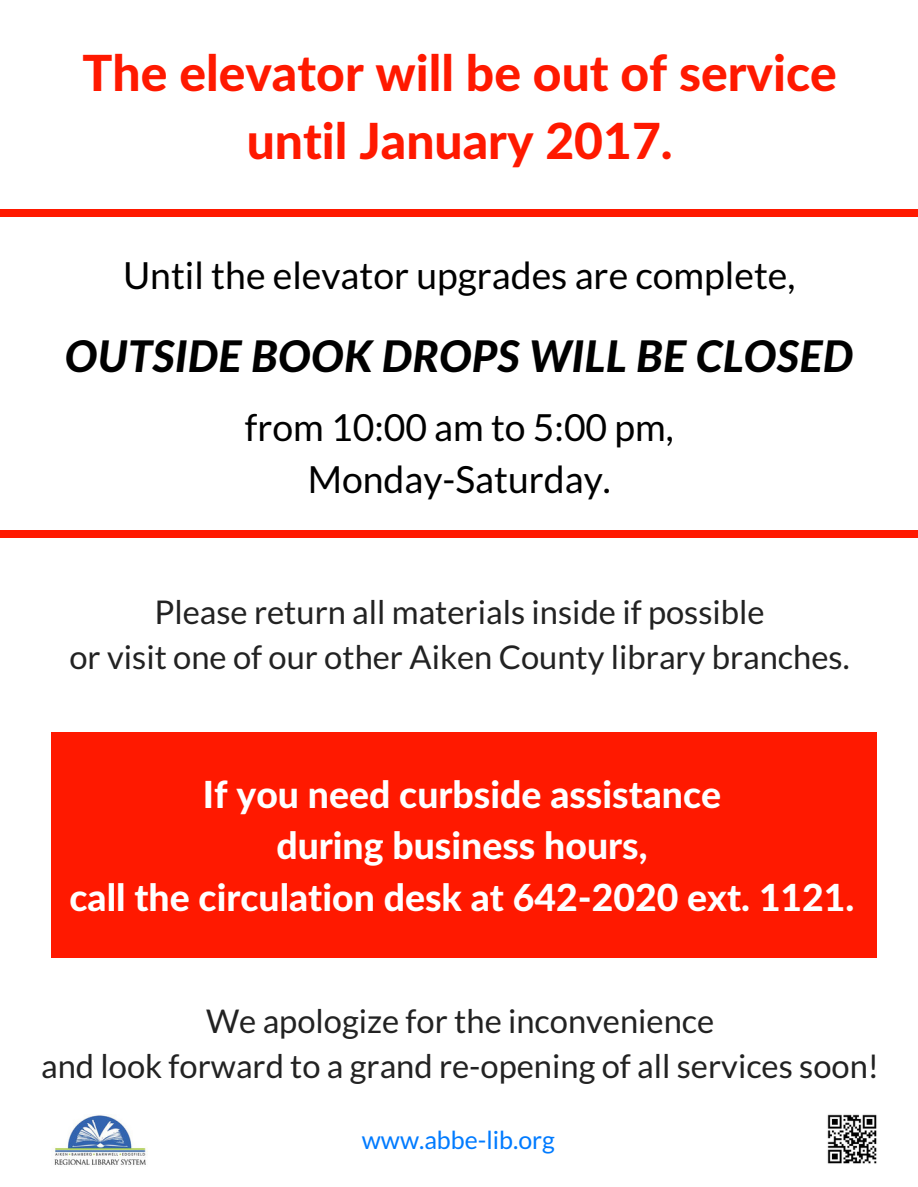
<style>
.page{position:relative;width:918px;height:1187px;background:#fff}
.page>*{position:absolute;margin:0;border:0;box-sizing:border-box;transform-origin:0 0}
.t1{font:800 49.8px/68.7px "Lato";color:#ff1900;text-align:center}
.t2{font:italic 800 43.65px "Lato";color:#000}
.t3{font:800 37.35px/51.8px "Lato";color:#fff;text-align:center}
.t4{font:37.35px/51.8px "Lato";color:#000;text-align:center}
.t5{font:32.7px/45px "Lato";color:#222;text-align:center}
.t6{font:24.9px "Lato";color:#007bff}
</style>
<div class="page">
<div style="left:0;top:530px;width:918px;height:8px;background:#ff1900"></div>
<div style="left:0;top:209px;width:918px;height:8px;background:#ff1900"></div>
<div style="left:52px;top:732px;width:825px;height:225px;background:#ff1900"></div>
<img style="left:54px;top:1114px;width:92px;height:51px">
<img style="left:827px;top:1114px;width:50px;height:50px">
<h1 class="t1" style="left:83px;top:37px;width:756px">The elevator will be out of service until January 2017.</h1>
<p class="t4" style="left:123px;top:248px;width:674px">Until the elevator upgrades are complete,</p>
<h2 class="t2" style="left:65px;top:329px;width:790px">OUTSIDE BOOK DROPS WILL BE CLOSED</h2>
<p class="t4" style="left:245px;top:400px;width:430px">from 10:00 am to 5:00 pm,<br>Monday-Saturday.</p>
<p class="t5" style="left:69px;top:589px;width:782px">Please return all materials inside if possible<br>or visit one of our other Aiken County library branches.</p>
<p class="t3" style="left:69px;top:767px;width:787px">If you need curbside assistance<br>during business hours,<br>call the circulation desk at 642‐2020 ext. 1121.</p>
<p class="t5" style="left:41px;top:997px;width:839px">We apologize for the inconvenience<br>and look forward to a grand re-opening of all services soon!</p>
<p class="t6" style="left:362px;top:1124px;width:195px">www.abbe-lib.org</p>
</div>
